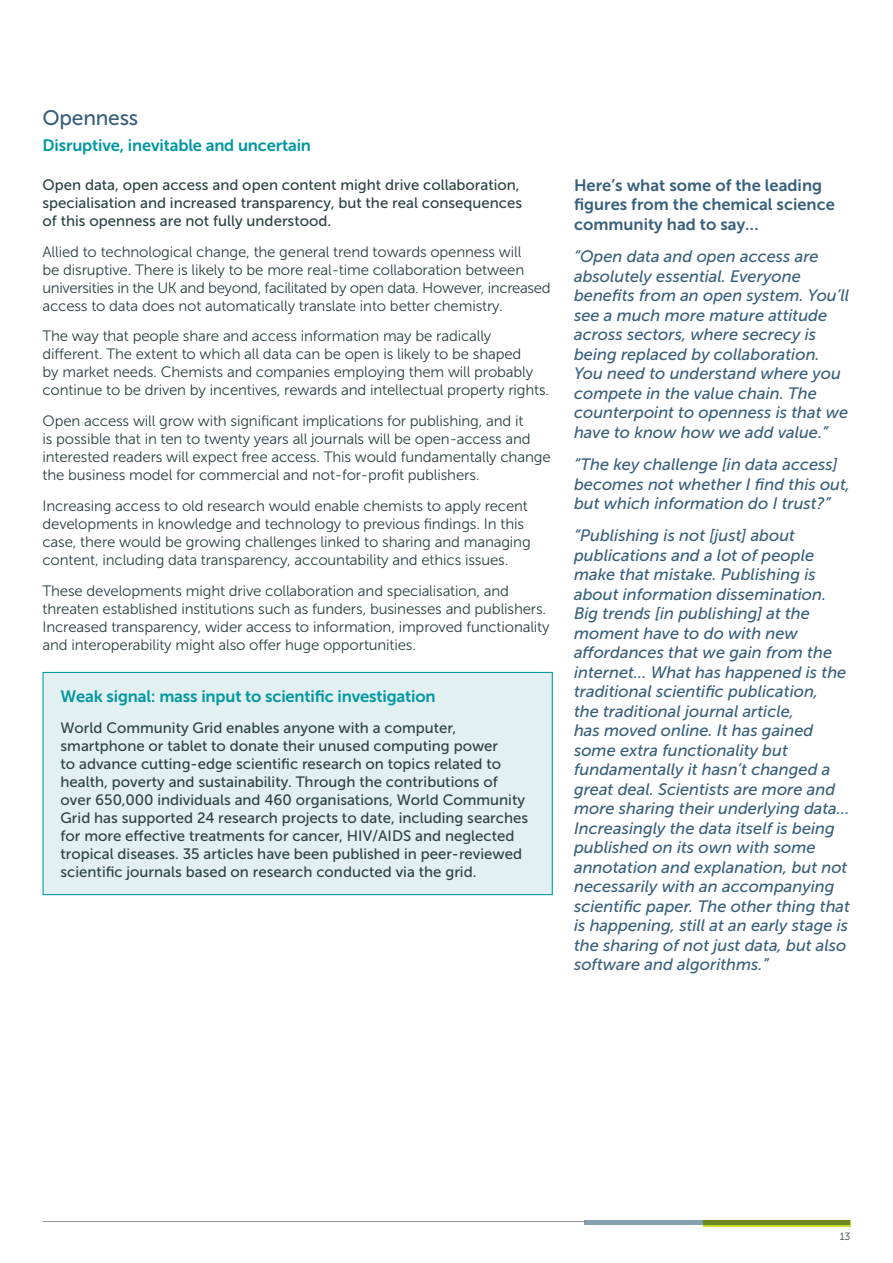
<style>
.page{position:relative;width:893px;height:1263px;background:#fff}
.page>*{position:absolute;margin:0;border:0;box-sizing:border-box;transform-origin:0 0}
.t1{font:21px "Museo Sans 500";letter-spacing:-.01em;color:#38607a}
.t2{font:italic 16.5px/19.5px "Museo Sans 500";color:#38607a}
.t3{font:16.5px "Museo Sans 700";letter-spacing:-.01em;color:#0097a0}
.t4{font:16.5px/19.5px "Museo Sans 700";color:#38607a}
.t5{font:15px/18px "Museo Sans 300";letter-spacing:-.01em;color:#2b4144}
.t6{font:15px/18px "Museo Sans 500";color:#2b4144}
.t7{font:10.5px "Museo Sans 300";color:#2b4144}
</style>
<div class="page">
<hr style="left:43px;top:1221px;width:541px;height:1px;background:#939598">
<div style="left:703px;top:1220px;width:147px;height:6px;background:#6b8820"></div>
<svg style="left:584px;top:1220px;width:119px;height:4px"></svg>
<div style="left:43px;top:672px;width:509px;height:223px;background:#e2f0f2"></div>
<div style="left:43px;top:672px;width:510px;height:223px;border:1px solid #0097a0"></div>
<h1 class="t1" style="left:43px;top:106px;width:97px">Openness</h1>
<p class="t3" style="left:43px;top:136px;width:270px">Disruptive, inevitable and uncertain</p>
<p class="t6" style="left:43px;top:176px;width:481px">Open data, open access and open content might drive collaboration, specialisation and increased transparency, but the real consequences of this openness are not fully understood.</p>
<p class="t5" style="left:43px;top:243px;width:510px">Allied to technological change, the general trend towards openness will<br>be disruptive. There is likely to be more real-time collaboration between universities in the UK and beyond, facilitated by open data. However, increased access to data does not automatically translate into better chemistry.</p>
<p class="t5" style="left:43px;top:327px;width:508px">The way that people share and access information may be radically different. The extent to which all data can be open is likely to be shaped<br>by market needs. Chemists and companies employing them will probably continue to be driven by incentives, rewards and intellectual property rights.</p>
<p class="t5" style="left:43px;top:412px;width:510px">Open access will grow with significant implications for publishing, and it<br>is possible that in ten to twenty years all journals will be open-access and interested readers will expect free access. This would fundamentally change the business model for commercial and not-for-profit publishers.</p>
<p class="t5" style="left:43px;top:497px;width:490px">Increasing access to old research would enable chemists to apply recent developments in knowledge and technology to previous findings. In this case, there would be growing challenges linked to sharing and managing content, including data transparency, accountability and ethics issues.</p>
<p class="t5" style="left:43px;top:582px;width:509px">These developments might drive collaboration and specialisation, and threaten established institutions such as funders, businesses and publishers.<br>Increased transparency, wider access to information, improved functionality and interoperability might also offer huge opportunities.</p>
<p class="t3" style="left:61px;top:687px;width:377px">Weak signal: mass input to scientific investigation</p>
<p class="t6" style="left:61px;top:719px;width:469px">World Community Grid enables anyone with a computer, smartphone or tablet to donate their unused computing power<br>to advance cutting-edge scientific research on topics related to health, poverty and sustainability. Through the contributions of over 650,000 individuals and 460 organisations, World Community Grid has supported 24 research projects to date, including searches for more effective treatments for cancer, HIV/AI DS and neglected tropical diseases. 35 articles have been published in peer-reviewed scientific journals based on research conducted via the grid.</p>
<p class="t4" style="left:574px;top:175px;width:262px">Here’s what some of the leading figures from the chemical science community had to say…</p>
<p class="t2" style="left:574px;top:247px;width:277px">“Open data and open access are absolutely essential. Everyone benefits from an open system. You’ll see a much more mature attitude across sectors, where secrecy is being replaced by collaboration.<br>You need to understand where you compete in the value chain. The counterpoint to openness is that we have to know how we add value.”</p>
<p class="t2" style="left:574px;top:455px;width:278px">“The key challenge [in data access] becomes not whether I find this out, but which information do I trust?”</p>
<p class="t2" style="left:574px;top:526px;width:277px">“Publishing is not [just] about publications and a lot of people make that mistake. Publishing is about information dissemination.<br>Big trends [in publishing] at the moment have to do with new affordances that we gain from the internet… What has happened is the traditional scientific publication,<br>the traditional journal article,<br>has moved online. It has gained some extra functionality but fundamentally it hasn’t changed a great deal. Scientists are more and more sharing their underlying data… Increasingly the data itself is being published on its own with some annotation and explanation, but not necessarily with an accompanying scientific paper. The other thing that is happening, still at an early stage is the sharing of not just data, but also software and algorithms.”</p>
<p class="t7" style="left:840px;top:1231px;width:12px">13</p>
</div>
